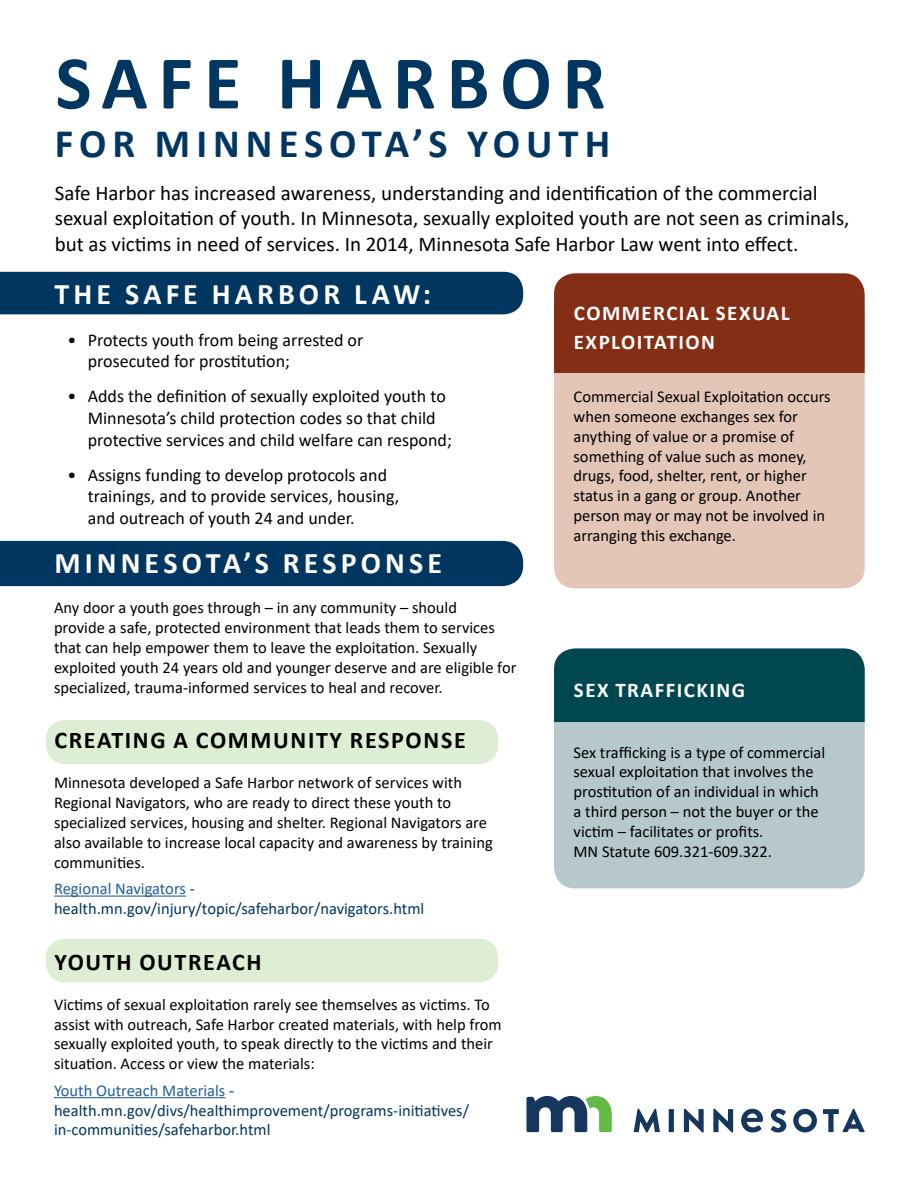
<style>
.page{position:relative;width:918px;height:1188px;background:#fff}
.page>*{position:absolute;margin:0;border:0;box-sizing:border-box;transform-origin:0 0}
.t1{font:700 76.5px "Calibri";letter-spacing:.14em;color:#003660}
.t2{font:700 40.5px "Calibri";letter-spacing:.15em;color:#003660}
.t3{font:700 30px "Calibri";letter-spacing:.135em;color:#fff}
.t4{font:700 24px "Calibri";letter-spacing:.07em;color:#000}
.t5{font:21px/25.2px "Calibri";color:#000}
.t6{font:700 21px/28.8px "Calibri";letter-spacing:.07em;color:#fff}
.t7{font:18px/21.6px "Calibri";color:#000}
.t8{font:16.5px/19.8px "Calibri";color:#000}
.t9{font:16.5px/19.8px "Calibri";color:#003660}
.s1{color:#215e9e}
</style>
<div class="page">
<div style="left:46px;top:939px;width:452px;height:43px;background:#deeed4;border-radius:20px"></div>
<div style="left:554px;top:293px;width:311px;height:295px;background:#e3c6b8;border-radius:21px"></div>
<div style="left:554px;top:649px;width:311px;height:239px;background:#b7c8cd;border-radius:21px"></div>
<div style="left:554px;top:649px;width:311px;height:73px;background:#00474f"></div>
<div style="left:554px;top:273px;width:311px;height:100px;background:#842f15"></div>
<div style="left:0;top:272px;width:523px;height:42px;background:#003660"></div>
<div style="left:0;top:541px;width:523px;height:45px;background:#003660"></div>
<div style="left:46px;top:720px;width:452px;height:44px;background:#deeed4;border-radius:20px"></div>
<svg style="left:527px;top:1096px;width:85px;height:36px"></svg>
<svg style="left:634px;top:1109px;width:26px;height:23px"></svg>
<div style="left:669px;top:1109px;width:5px;height:23px;background:#15375e"></div>
<svg style="left:684px;top:1109px;width:20px;height:23px"></svg>
<svg style="left:713px;top:1109px;width:20px;height:23px"></svg>
<svg style="left:771px;top:1109px;width:15px;height:23px"></svg>
<svg style="left:793px;top:1109px;width:24px;height:23px"></svg>
<svg style="left:823px;top:1109px;width:42px;height:23px"></svg>
<svg style="left:741px;top:1109px;width:22px;height:23px"></svg>
<hr style="left:54px;top:896px;width:132px;height:1px;background:#215e9e">
<hr style="left:54px;top:1097px;width:171px;height:1px;background:#215e9e">
<h1 class="t1" style="left:55px;top:29px;width:552px">SAFE HARBOR</h1>
<h1 class="t2" style="left:55px;top:115px;width:557px">FOR MINNESOTA’S YOUTH</h1>
<p class="t5" style="left:55px;top:180px;width:796px">Safe Harbor has increased awareness, understanding and identification of the commercial sexual exploitation of youth. In Minnesota, sexually exploited youth are not seen as criminals, but as victims in need of services. In 2014, Minnesota Safe Harbor Law went into effect.</p>
<h2 class="t3" style="left:55px;top:273px;width:378px">THE SAFE HARBOR LAW:</h2>
<p class="t7" style="left:88px;top:329px;width:277px;text-indent:-20px">• Protects youth from being arrested or prosecuted for prostitution;</p>
<p class="t7" style="left:88px;top:385px;width:366px;text-indent:-20px">• Adds the definition of sexually exploited youth to<br>Minnesota’s child protection codes so that child protective services and child welfare can respond;</p>
<p class="t7" style="left:88px;top:464px;width:313px;text-indent:-20px">• Assigns funding to develop protocols and trainings, and to provide services, housing, and outreach of youth 24 and under.</p>
<h3 class="t6" style="left:574px;top:298px;width:217px">COMMERCIAL SEXUAL<br>EXPLOITATION</h3>
<p class="t8" style="left:574px;top:386px;width:259px">Commercial Sexual Exploitation occurs when someone exchanges sex for anything of value or a promise of something of value such as money, drugs, food, shelter, rent, or higher status in a gang or group. Another person may or may not be involved in arranging this exchange.</p>
<h2 class="t3" style="left:55px;top:542px;width:389px">MINNESOTA’S RESPONSE</h2>
<p class="t8" style="left:54px;top:598px;width:464px">Any door a youth goes through – in any community – should<br>provide a safe, protected environment that leads them to services that can help empower them to leave the exploitation. Sexually exploited youth 24 years old and younger deserve and are eligible for specialized, trauma-informed services to heal and recover.</p>
<h3 class="t4" style="left:54px;top:723px;width:413px">CREATING A COMMUNITY RESPONSE</h3>
<p class="t8" style="left:54px;top:773px;width:440px">Minnesota developed a Safe Harbor network of services with Regional Navigators, who are ready to direct these youth to specialized services, housing and shelter. Regional Navigators are also available to increase local capacity and awareness by training communities.</p>
<p class="t9" style="left:54px;top:878px;width:372px"><span class="s1">Regional Navigators</span> - health.mn.gov/injury/topic/safeharbor/navigators.html</p>
<h3 class="t4" style="left:54px;top:945px;width:209px">YOUTH OUTREACH</h3>
<p class="t8" style="left:54px;top:994px;width:449px">Victims of sexual exploitation rarely see themselves as victims. To assist with outreach, Safe Harbor created materials, with help from sexually exploited youth, to speak directly to the victims and their situation. Access or view the materials:</p>
<p class="t9" style="left:54px;top:1080px;width:417px"><span class="s1">Youth Outreach Materials</span> - health.mn.gov/divs/healthimprovement/programs-initiatives/ in-communities/safeharbor.html</p>
<h3 class="t6" style="left:574px;top:676px;width:173px">SEX TRAFFICKING</h3>
<p class="t8" style="left:574px;top:742px;width:253px">Sex trafficking is a type of commercial sexual exploitation that involves the prostitution of an individual in which a third person – not the buyer or the victim – facilitates or profits.<br>MN Statute 609.321-609.322.</p>
</div>
